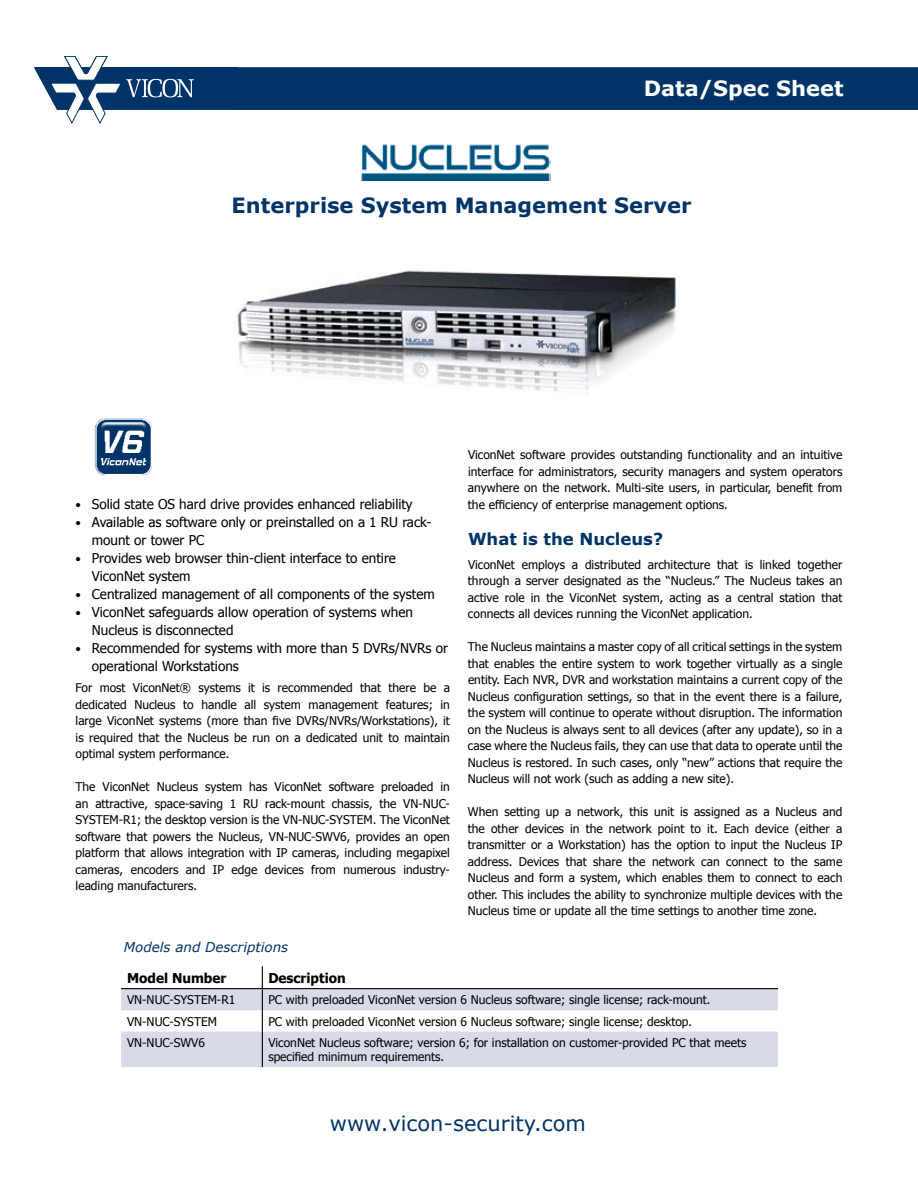
<style>
.page{position:relative;width:918px;height:1188px;background:#fff}
.page>*{position:absolute;margin:0;border:0;box-sizing:border-box;transform-origin:0 0}
.t1{font:700 21px "Verdana";color:#003468}
.t2{font:21px "Verdana";color:#003468}
.t3{font:700 21px "Verdana";color:#fff}
.t4{font:700 16.5px "Verdana";color:#003468}
.t5{font:13.5px/18px "Tahoma";color:#000}
.t6{font:700 13.5px "Tahoma";color:#000}
.t7{font:italic 13.5px "Verdana";color:#003468}
.t8{font:12px/16.5px "Tahoma";color:#000;text-align:justify}
.s1{font-size:12px}
</style>
<div class="page">
<svg style="left:34px;top:56px;width:884px;height:68px"></svg>
<img style="left:361px;top:144px;width:189px;height:36px">
<img style="left:237px;top:270px;width:439px;height:124px">
<img style="left:94px;top:418px;width:58px;height:58px">
<svg style="left:121px;top:989px;width:657px;height:78px;fill:#d7dbe8"></svg>
<hr style="left:121px;top:988px;width:141px;height:1px;background:#000">
<hr style="left:262px;top:988px;width:516px;height:1px;background:#000">
<svg style="left:262px;top:966px;width:1px;height:66px"></svg>
<hr style="left:262px;top:1032px;width:1px;height:35px;background:#000">
<h1 class="t3" style="left:644px;top:73px;width:201px">Data/Spec Sheet</h1>
<h1 class="t1" style="left:232px;top:191px;width:461px">Enterprise System Management Server</h1>
<p class="t5" style="left:76px;top:494px;width:339px"><span class="s1">•</span> Solid state OS hard drive provides enhanced reliability</p>
<p class="t5" style="left:92px;top:512px;width:341px;text-indent:-16px"><span class="s1">•</span> Available as software only or preinstalled on a 1 RU rack&shy;mount or tower PC</p>
<p class="t5" style="left:92px;top:548px;width:306px;text-indent:-16px"><span class="s1">•</span> Provides web browser thin-client interface to entire<br>ViconNet system</p>
<p class="t5" style="left:76px;top:584px;width:361px"><span class="s1">•</span> Centralized management of all components of the system</p>
<p class="t5" style="left:92px;top:602px;width:323px;text-indent:-16px"><span class="s1">•</span> ViconNet safeguards allow operation of systems when<br>Nucleus is disconnected</p>
<p class="t5" style="left:92px;top:638px;width:358px;text-indent:-16px"><span class="s1">•</span> Recommended for systems with more than 5 DVRs/NVRs or operational Workstations</p>
<p class="t8" style="left:76px;top:679px;width:376px">For most ViconNet® systems it is recommended that there be a dedicated Nucleus to handle all system management features; in large ViconNet systems (more than five DVRs/NVRs/Workstations), it is required that the Nucleus be run on a dedicated unit to maintain optimal system performance.</p>
<p class="t8" style="left:76px;top:778px;width:376px">The ViconNet Nucleus system has ViconNet software preloaded in an attractive, space-saving 1 RU rack-mount chassis, the VN-NUC-SYSTEM-R1; the desktop version is the VN-NUC-SYSTEM. The ViconNet software that powers the Nucleus, VN-NUC-SWV6, provides an open platform that allows integration with IP cameras, including megapixel cameras, encoders and IP edge devices from numerous industry&shy;leading manufacturers.</p>
<p class="t7" style="left:124px;top:938px;width:166px">Models and Descriptions</p>
<p class="t8" style="left:468px;top:446px;width:376px">ViconNet software provides outstanding functionality and an intuitive interface for administrators, security managers and system operators anywhere on the network. Multi-site users, in particular, benefit from the efficiency of enterprise management options.</p>
<h2 class="t4" style="left:468px;top:527px;width:197px">What is the Nucleus?</h2>
<p class="t8" style="left:468px;top:555px;width:376px">ViconNet employs a distributed architecture that is linked together through a server designated as the “Nucleus.” The Nucleus takes an active role in the ViconNet system, acting as a central station that connects all devices running the ViconNet application.</p>
<p class="t8" style="left:468px;top:638px;width:376px">The Nucleus maintains a master copy of all critical settings in the system that enables the entire system to work together virtually as a single entity. Each NVR, DVR and workstation maintains a current copy of the Nucleus configuration settings, so that in the event there is a failure, the system will continue to operate without disruption. The information on the Nucleus is always sent to all devices (after any update), so in a case where the Nucleus fails, they can use that data to operate until the Nucleus is restored. In such cases, only “new” actions that require the Nucleus will not work (such as adding a new site).</p>
<p class="t8" style="left:468px;top:803px;width:376px">When setting up a network, this unit is assigned as a Nucleus and the other devices in the network point to it. Each device (either a transmitter or a Workstation) has the option to input the Nucleus IP address. Devices that share the network can connect to the same Nucleus and form a system, which enables them to connect to each other. This includes the ability to synchronize multiple devices with the Nucleus time or update all the time settings to another time zone.</p>
<p class="t6" style="left:127px;top:968px;width:101px">Model Number</p>
<p class="t6" style="left:268px;top:968px;width:79px">Description</p>
<p class="t8" style="left:127px;top:991px;width:110px">VN-NUC-SYSTEM-R1</p>
<p class="t8" style="left:268px;top:991px;width:444px">PC with preloaded ViconNet version 6 Nucleus software; single license; rack-mount.</p>
<p class="t8" style="left:127px;top:1012px;width:91px">VN-NUC-SYSTEM</p>
<p class="t8" style="left:268px;top:1012px;width:425px">PC with preloaded ViconNet version 6 Nucleus software; single license; desktop.</p>
<p class="t8" style="left:127px;top:1034px;width:79px">VN-NUC-SWV6</p>
<p class="t8" style="left:268px;top:1035px;width:480px;line-height:14.4px">ViconNet Nucleus software; version 6; for installation on customer-provided PC that meets specified minimum requirements.</p>
<h1 class="t2" style="left:330px;top:1109px;width:258px">www.vicon-security.com</h1>
</div>
